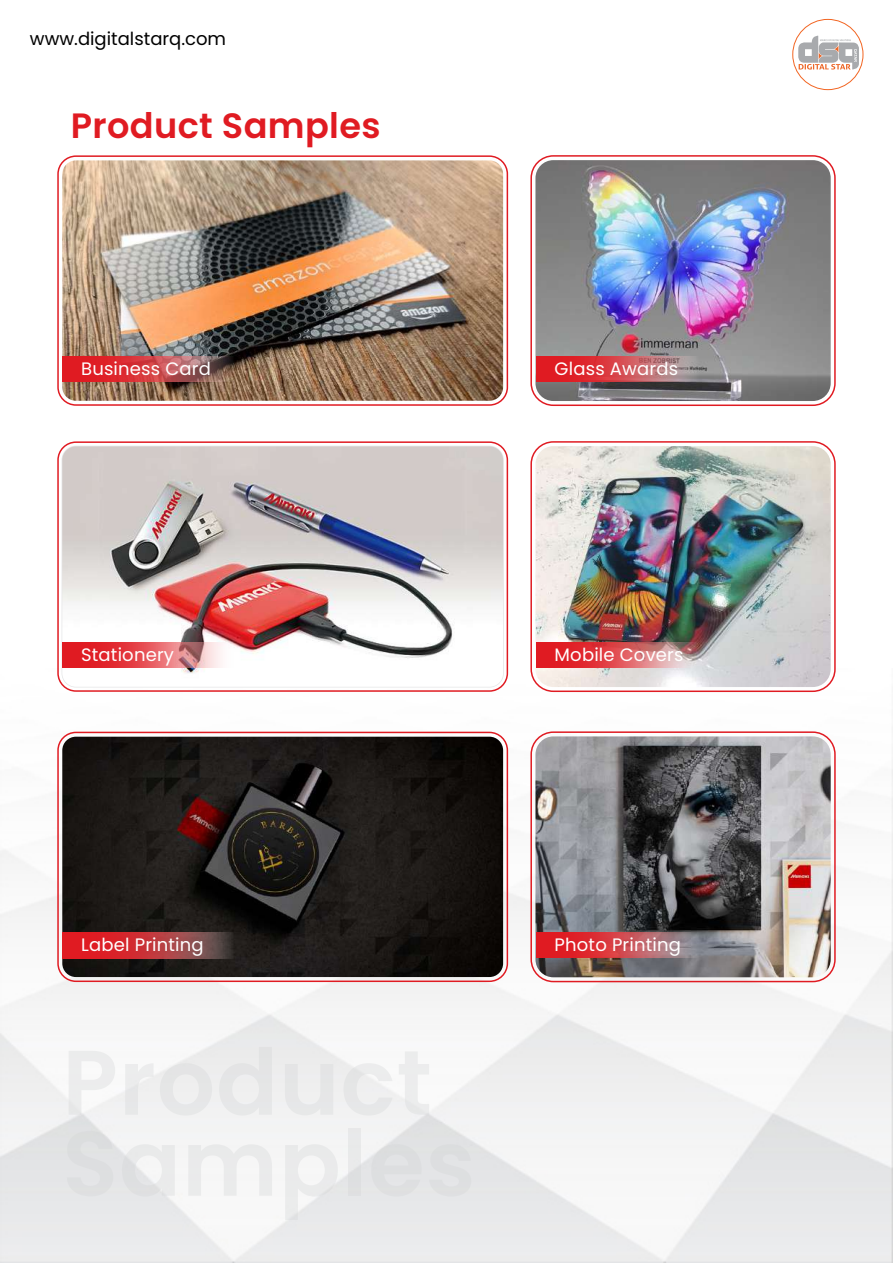
<style>
.page{position:relative;width:893px;height:1263px;background:#fff}
.page>*{position:absolute;margin:0;border:0;box-sizing:border-box;transform-origin:0 0}
.t1{font:600 35.1px "Poppins";letter-spacing:.01em;color:#e01b22}
.t2{font:18px "Poppins";letter-spacing:.01em;color:#fff}
.t3{font:18px "Poppins";color:#000}
</style>
<div class="page">
<img style="left:0;top:668px;width:893px;height:595px">
<svg style="left:798px;top:35px;width:61px;height:35px"></svg>
<div style="left:792px;top:19px;width:71px;height:71px;border:1px solid #f26522;border-radius:50%"></div>
<div style="left:530px;top:155px;width:306px;height:251px;border:2px solid #e01b22;border-radius:22px"></div>
<div style="left:57px;top:155px;width:451px;height:251px;border:2px solid #e01b22;border-radius:18px"></div>
<div style="left:530px;top:441px;width:306px;height:251px;border:2px solid #e01b22;border-radius:22px"></div>
<div style="left:57px;top:441px;width:451px;height:251px;border:2px solid #e01b22;border-radius:18px"></div>
<div style="left:530px;top:731px;width:306px;height:251px;border:2px solid #e01b22;border-radius:22px"></div>
<img style="left:535px;top:736px;width:296px;height:241px">
<svg style="left:536px;top:932px;width:162px;height:26px;background:#c74b51"></svg>
<img style="left:62px;top:737px;width:441px;height:240px">
<svg style="left:63px;top:932px;width:170px;height:26px;background:#b13438"></svg>
<div style="left:57px;top:732px;width:451px;height:250px;border:2px solid #e01b22;border-radius:18px"></div>
<img style="left:535px;top:160px;width:296px;height:241px">
<svg style="left:536px;top:356px;width:162px;height:25px;background:#cc5054"></svg>
<img style="left:62px;top:160px;width:441px;height:241px">
<svg style="left:63px;top:356px;width:170px;height:26px;background:#be3f41"></svg>
<img style="left:62px;top:446px;width:441px;height:241px">
<svg style="left:63px;top:642px;width:170px;height:26px;background:#e2656a"></svg>
<img style="left:535px;top:446px;width:296px;height:241px">
<svg style="left:536px;top:642px;width:162px;height:25px;background:#d7575b"></svg>
<p class="t3" style="left:30px;top:28px;width:198px">www.digitalstarq.com</p>
<h1 class="t1" style="left:71px;top:105px;width:311px">Product Samples</h1>
<p class="t2" style="left:81px;top:358px;width:131px">Business Card</p>
<p class="t2" style="left:555px;top:358px;width:125px">Glass Awards</p>
<p class="t2" style="left:92px;top:359px;width:50px">acklit</p>
<p class="t2" style="left:81px;top:644px;width:94px">Stationery</p>
<p class="t2" style="left:555px;top:644px;width:130px">Mobile Covers</p>
<p class="t2" style="left:81px;top:934px;width:124px">Label Printing</p>
<p class="t2" style="left:555px;top:934px;width:128px">Photo Printing</p>
<p class="t2" style="left:81px;top:935px;width:72px">Stickers</p>
</div>
